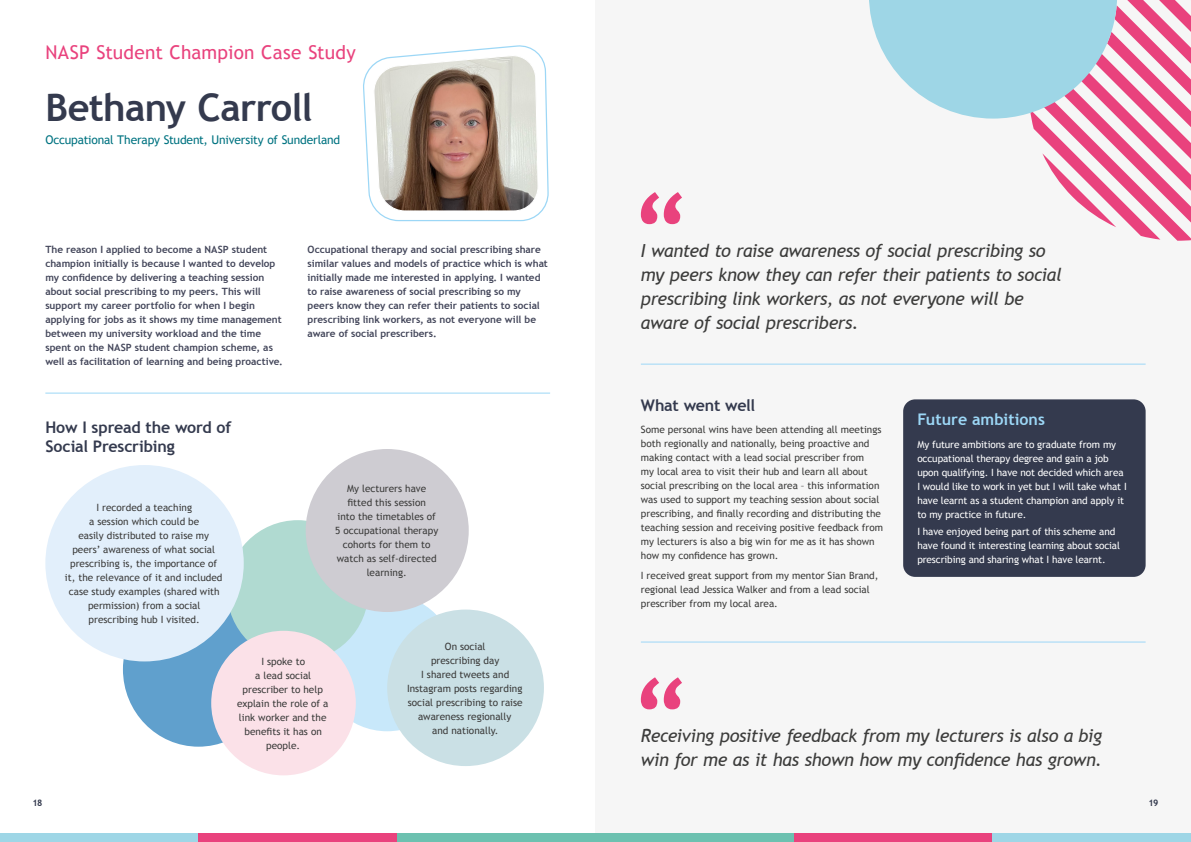
<style>
.page{position:relative;width:1191px;height:842px;background:#fff}
.page>*{position:absolute;margin:0;border:0;box-sizing:border-box;transform-origin:0 0}
.t1{font:700 38px "Trebuchet MS";letter-spacing:-.015em;color:#343a4e}
.t2{font:19px "Trebuchet MS";letter-spacing:.01em;color:#e9427d}
.t3{font:italic 18px/24px "Trebuchet MS";letter-spacing:-.02em;color:#3c3c3b}
.t4{font:700 16px/19.2px "Trebuchet MS";letter-spacing:-.01em;color:#343a4e}
.t5{font:700 16px "Trebuchet MS";color:#9cd7f6}
.t6{font:12px "Trebuchet MS";letter-spacing:-.015em;color:#007381}
.t7{font:10px/14px "Trebuchet MS";color:#3c3c3b;text-align:center}
.t8{font:700 10px/14px "Trebuchet MS";color:#43465a}
.t9{font:10px/14px "Trebuchet MS";letter-spacing:-.01em;color:#fff}
.t10{font:700 9px "Trebuchet MS";color:#343a4e}
</style>
<div class="page">
<div style="left:595px;top:0;width:596px;height:842px;background:#f6f6f6"></div>
<div style="left:0;top:833px;width:198px;height:9px;background:#9ed6e6"></div>
<div style="left:595px;top:833px;width:199px;height:9px;background:#6cc1b0"></div>
<div style="left:198px;top:833px;width:199px;height:9px;background:#e9427d"></div>
<div style="left:794px;top:833px;width:198px;height:9px;background:#e9427d"></div>
<div style="left:397px;top:833px;width:198px;height:9px;background:#6cc1b0"></div>
<div style="left:992px;top:833px;width:199px;height:9px;background:#9ed6e6"></div>
<svg style="left:869px;top:0;width:322px;height:241px"></svg>
<div style="left:903px;top:399px;width:242px;height:178px;background:#343a4e;border-radius:12px"></div>
<svg style="left:641px;top:192px;width:41px;height:32px"></svg>
<svg style="left:641px;top:677px;width:41px;height:32px"></svg>
<hr style="left:45px;top:393px;width:505px;height:1px;background:#9cd7f6">
<hr style="left:641px;top:364px;width:504px;height:1px;background:#9cd7f6">
<hr style="left:641px;top:642px;width:504px;height:1px;background:#9cd7f6">
<svg style="left:363px;top:45px;width:186px;height:177px"></svg>
<div style="left:318px;top:594px;width:138px;height:137px;background:#c8e8fa;border-radius:50%"></div>
<div style="left:123px;top:592px;width:151px;height:155px;background:#60a0cd;border-radius:50%"></div>
<div style="left:227px;top:520px;width:141px;height:141px;background:#b0dad1;border-radius:50%"></div>
<div style="left:387px;top:609px;width:157px;height:157px;background:#cae0e5;border-radius:50%"></div>
<div style="left:306px;top:449px;width:163px;height:163px;background:#ceccd2;border-radius:50%"></div>
<div style="left:211px;top:631px;width:145px;height:144px;background:#fbe1e8;border-radius:50%"></div>
<div style="left:45px;top:465px;width:199px;height:196px;background:#e2effb;border-radius:50%"></div>
<p class="t2" style="left:45px;top:41px;width:312px">NASP Student Champion Case Study</p>
<p class="t1" style="left:45px;top:84px;width:269px">Bethany Carroll</p>
<p class="t6" style="left:45px;top:132px;width:296px">Occupational Therapy Student, University of Sunderland</p>
<p class="t8" style="left:45px;top:243px;width:239px">The reason I applied to become a NASP student champion initially is because I wanted to develop my confidence by delivering a teaching session about social prescribing to my peers. This will support my career portfolio for when I begin applying for jobs as it shows my time management between my university workload and the time spent on the NASP student champion scheme, as well as facilitation of learning and being proactive.</p>
<p class="t8" style="left:307px;top:243px;width:242px">Occupational therapy and social prescribing share similar values and models of practice which is what initially made me interested in applying. I wanted to raise awareness of social prescribing so my peers know they can refer their patients to social prescribing link workers, as not everyone will be aware of social prescribers.</p>
<p class="t4" style="left:45px;top:417px;width:188px">How I spread the word of<br>Social Prescribing</p>
<p class="t7" style="left:65px;top:500px;width:159px">I recorded a teaching<br>a session which could be<br>easily distributed to raise my peers’ awareness of what social prescribing is, the importance of it, the relevance of it and included case study examples (shared with permission) from a social prescribing hub I visited.</p>
<p class="t7" style="left:335px;top:482px;width:105px">My lecturers have fitted this session<br>into the timetables of<br>5 occupational therapy cohorts for them to watch as self-directed learning.</p>
<p class="t7" style="left:237px;top:654px;width:93px">I spoke to<br>a lead social prescriber to help explain the role of a link worker and the benefits it has on people.</p>
<p class="t7" style="left:407px;top:639px;width:117px">On social<br>prescribing day<br>I shared tweets and<br>Instagram posts regarding social prescribing to raise awareness regionally<br>and nationally.</p>
<p class="t3" style="left:641px;top:239px;width:422px">I wanted to raise awareness of social prescribing so my peers know they can refer their patients to social prescribing link workers, as not everyone will be aware of social prescribers.</p>
<p class="t4" style="left:641px;top:396px;width:116px">What went well</p>
<p class="t7" style="left:641px;top:423px;width:244px;text-align:left">Some personal wins have been attending all meetings both regionally and nationally, being proactive and making contact with a lead social prescriber from<br>my local area to visit their hub and learn all about social prescribing on the local area – this information was used to support my teaching session about social prescribing, and finally recording and distributing the teaching session and receiving positive feedback from my lecturers is also a big win for me as it has shown how my confidence has grown.</p>
<p class="t7" style="left:641px;top:568px;width:239px;text-align:left">I received great support from my mentor Sian Brand, regional lead Jessica Walker and from a lead social prescriber from my local area.</p>
<p class="t5" style="left:917px;top:410px;width:129px">Future ambitions</p>
<p class="t9" style="left:917px;top:437px;width:211px">My future ambitions are to graduate from my occupational therapy degree and gain a job upon qualifying. I have not decided which area I would like to work in yet but I will take what I have learnt as a student champion and apply it to my practice in future.</p>
<p class="t9" style="left:917px;top:524px;width:204px">I have enjoyed being part of this scheme and have found it interesting learning about social prescribing and sharing what I have learnt.</p>
<p class="t3" style="left:641px;top:724px;width:463px">Receiving positive feedback from my lecturers is also a big win for me as it has shown how my confidence has grown.</p>
<p class="t10" style="left:32px;top:797px;width:12px">18</p>
<p class="t10" style="left:1148px;top:797px;width:12px">19</p>
</div>
